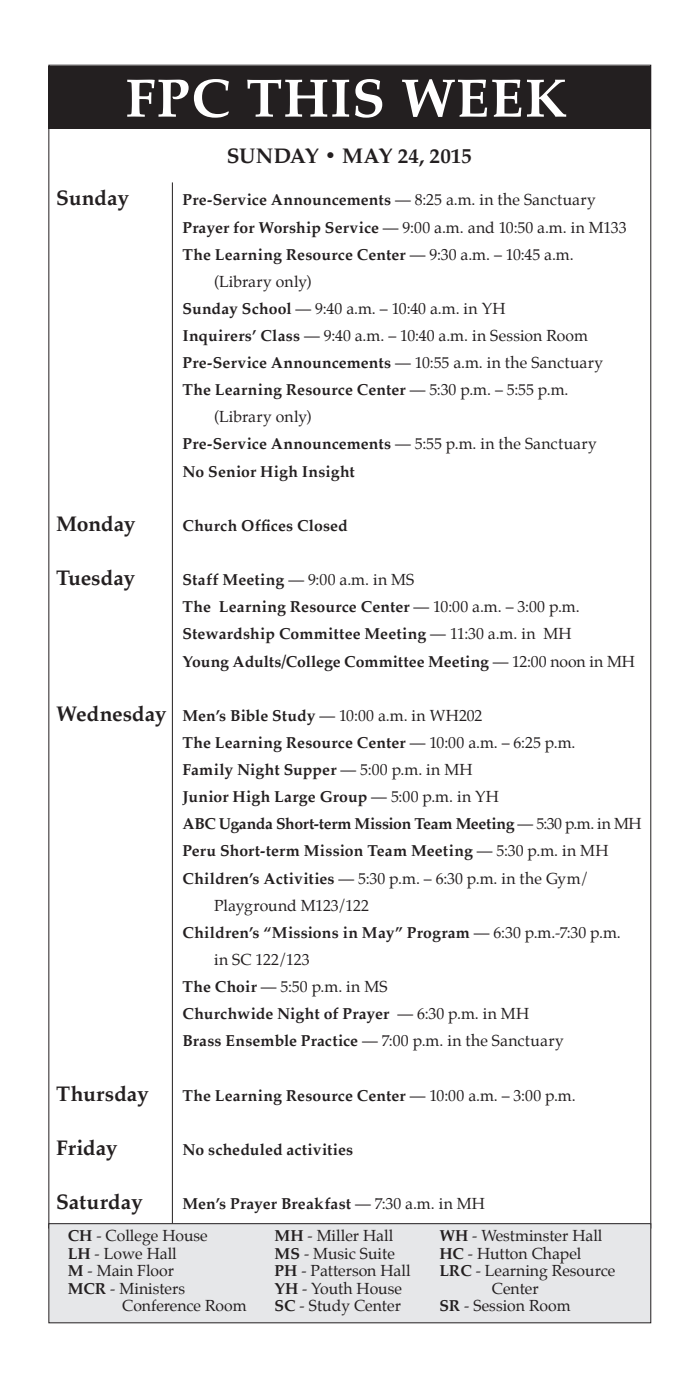
<style>
.page{position:relative;width:690px;height:1386px;background:#fff}
.page>*{position:absolute;margin:0;border:0;box-sizing:border-box;transform-origin:0 0}
.t1{font:700 54.25px "Palatino";letter-spacing:.02em;color:#fff}
.t2{font:700 21px "Palatino";letter-spacing:-.005em;color:#231f20}
.t3{font:700 15.75px/27.1px "Palatino";letter-spacing:.01em;color:#231f20}
.t4{font:15.75px "Palatino";color:#231f20}
.t5{font:700 15.75px "Palatino";letter-spacing:-.02em;color:#231f20}
.t6{font:15.75px "Palatino";letter-spacing:.02em;color:#231f20}
.s1{font-weight:400}
.s2{font-weight:700}
.s3{font-weight:700;font-size:21px}
</style>
<div class="page">
<div style="left:48px;top:66px;width:602px;height:62px;background:#231f20"></div>
<div style="left:49px;top:1224px;width:601px;height:99px;background:#e6e7e9"></div>
<div style="left:48px;top:1223px;width:602px;height:100px;border:1px solid #231f20"></div>
<hr style="left:172px;top:182px;width:1px;height:1041px;background:#231f20">
<h1 class="t1" style="left:125px;top:52px;width:442px">FPC THIS WEEK</h1>
<h2 class="t2" style="left:226px;top:137px;width:246px">SUNDAY • MAY 24, 2015</h2>
<h2 class="t2" style="left:56px;top:180px;width:74px">Sunday</h2>
<p class="t3" style="left:182px;top:186px;width:414px">Pre-Service Announcements <span class="s1">— 8:25 a.m. in the Sanctuary</span></p>
<p class="t4" style="left:182px;top:214px;width:445px"><span class="s2">Prayer for Worship Service</span> — 9:00 a.m. and 10:50 a.m. in M133</p>
<p class="t3" style="left:182px;top:240px;width:392px">The Learning Resource Center <span class="s1">— 9:30 a.m. – 10:45 a.m.</span></p>
<p class="t4" style="left:214px;top:268px;width:99px">(Library only)</p>
<p class="t4" style="left:182px;top:295px;width:324px"><span class="s2">Sunday School</span> — 9:40 a.m. – 10:40 a.m. in YH</p>
<p class="t4" style="left:182px;top:323px;width:407px"><span class="s2">Inquirers’ Class</span> — 9:40 a.m. – 10:40 a.m. in Session Room</p>
<p class="t3" style="left:182px;top:349px;width:422px">Pre-Service Announcements <span class="s1">— 10:55 a.m. in the Sanctuary</span></p>
<p class="t3" style="left:182px;top:376px;width:387px">The Learning Resource Center <span class="s1">— 5:30 p.m. – 5:55 p.m.</span></p>
<p class="t4" style="left:214px;top:404px;width:99px">(Library only)</p>
<p class="t3" style="left:182px;top:430px;width:415px">Pre-Service Announcements <span class="s1">— 5:55 p.m. in the Sanctuary</span></p>
<p class="t3" style="left:182px;top:457px;width:174px">No Senior High Insight</p>
<h2 class="t2" style="left:56px;top:506px;width:81px">Monday</h2>
<p class="t3" style="left:182px;top:512px;width:167px">Church Offices Closed</p>
<h2 class="t2" style="left:56px;top:560px;width:80px">Tuesday</h2>
<p class="t3" style="left:182px;top:566px;width:453px">Staff Meeting <span class="s1">— 9:00 a.m. in MS<br></span>The Learning Resource Center <span class="s1">— 10:00 a.m. – 3:00 p.m.<br></span>Stewardship Committee Meeting <span class="s1">— 11:30 a.m. in MH<br></span>Young Adults/College Committee Meeting <span class="s1">— 12:00 noon in MH</span></p>
<p class="t4" style="left:56px;top:702px;width:427px"><span class="s3">Wednesday</span> <span class="s2">Men’s Bible Study</span> — 10:00 a.m. in WH202</p>
<p class="t3" style="left:182px;top:729px;width:394px">The Learning Resource Center <span class="s1">— 10:00 a.m. – 6:25 p.m.</span></p>
<p class="t3" style="left:182px;top:756px;width:291px">Family Night Supper <span class="s1">— 5:00 p.m. in MH</span></p>
<p class="t3" style="left:182px;top:783px;width:318px">Junior High Large Group <span class="s1">— 5:00 p.m. in YH</span></p>
<p class="t5" style="left:182px;top:810px;width:460px">ABC Uganda Short-term Mission Team Meeting <span class="s1">— 5:30 p.m. in MH</span></p>
<p class="t3" style="left:182px;top:837px;width:427px">Peru Short-term Mission Team Meeting <span class="s1">— 5:30 p.m. in MH</span></p>
<p class="t4" style="left:182px;top:865px;width:408px"><span class="s2">Children’s Activities</span> — 5:30 p.m. – 6:30 p.m. in the Gym/</p>
<p class="t4" style="left:214px;top:892px;width:156px">Playground M123/122</p>
<p class="t3" style="left:182px;top:918px;width:439px">Children’s “Missions in May” Program <span class="s1">— 6:30 p.m.-7:30 p.m.</span></p>
<p class="t4" style="left:214px;top:946px;width:97px">in SC 122/123</p>
<p class="t4" style="left:182px;top:974px;width:207px"><span class="s2">The Choir</span> — 5:50 p.m. in MS</p>
<p class="t3" style="left:182px;top:1000px;width:348px">Churchwide Night of Prayer <span class="s1">— 6:30 p.m. in MH</span></p>
<p class="t6" style="left:182px;top:1028px;width:382px"><span class="s2">Brass Ensemble Practice</span> — 7:00 p.m. in the Sanctuary</p>
<h2 class="t2" style="left:56px;top:1075px;width:94px">Thursday</h2>
<p class="t3" style="left:182px;top:1081px;width:394px">The Learning Resource Center <span class="s1">— 10:00 a.m. – 3:00 p.m.</span></p>
<h2 class="t2" style="left:56px;top:1130px;width:63px">Friday</h2>
<p class="t3" style="left:182px;top:1135px;width:172px">No scheduled activities</p>
<h2 class="t2" style="left:56px;top:1184px;width:88px">Saturday</h2>
<p class="t3" style="left:182px;top:1190px;width:304px">Men’s Prayer Breakfast <span class="s1">— 7:30 a.m. in MH</span></p>
<p class="t4" style="left:68px;top:1223px;width:141px"><span class="s2">CH</span> - College House</p>
<p class="t4" style="left:274px;top:1223px;width:120px"><span class="s2">MH</span> - Miller Hall</p>
<p class="t4" style="left:439px;top:1223px;width:164px"><span class="s2">WH</span> - Westminster Hall</p>
<p class="t4" style="left:68px;top:1240px;width:110px"><span class="s2">LH</span> - Lowe Hall</p>
<p class="t4" style="left:274px;top:1240px;width:122px"><span class="s2">MS</span> - Music Suite</p>
<p class="t4" style="left:439px;top:1240px;width:143px"><span class="s2">HC</span> - Hutton Chapel</p>
<p class="t4" style="left:68px;top:1258px;width:108px"><span class="s2">M</span> - Main Floor</p>
<p class="t4" style="left:274px;top:1258px;width:137px"><span class="s2">PH</span> - Patterson Hall</p>
<p class="t4" style="left:439px;top:1258px;width:177px"><span class="s2">LRC</span> - Learning Resource</p>
<p class="t4" style="left:68px;top:1275px;width:119px"><span class="s2">MCR</span> - Ministers</p>
<p class="t4" style="left:274px;top:1275px;width:129px"><span class="s2">YH</span> - Youth House</p>
<p class="t4" style="left:491px;top:1275px;width:48px">Center</p>
<p class="t4" style="left:122px;top:1293px;width:126px">Conference Room</p>
<p class="t4" style="left:274px;top:1293px;width:128px"><span class="s2">SC</span> - Study Center</p>
<p class="t4" style="left:439px;top:1293px;width:133px"><span class="s2">SR</span> - Session Room</p>
</div>
